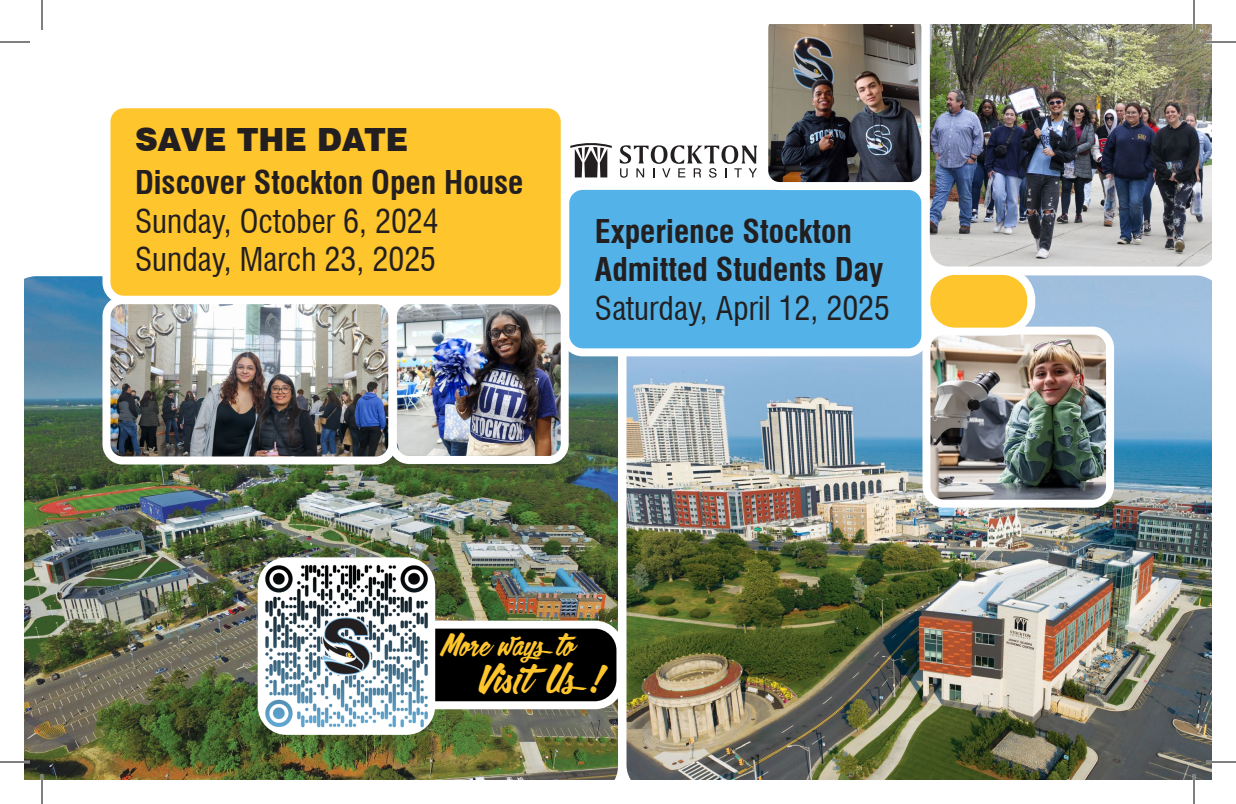
<style>
.page{position:relative;width:1236px;height:804px;background:#fff}
.page>*{position:absolute;margin:0;border:0;box-sizing:border-box;transform-origin:0 0}
.t1{font:37.2px "Calgary Script OT";letter-spacing:.02em;color:#fec52c}
.t2{font:700 condensed 32px/38.4px "Swiss 721 BT";color:#231f20}
.t3{font:condensed 32px/38.4px "Swiss 721 BT";color:#231f20}
.t4{font:900 32px "Swiss 721 BT";color:#231f20}
.t5{font:29.2px "Calgary Script OT";letter-spacing:.02em;color:#fec52c}
</style>
<div class="page">
<img style="left:627px;top:275px;width:585px;height:505px">
<img style="left:24px;top:276px;width:594px;height:504px">
<div style="left:565px;top:186px;width:360px;height:166px;background:#53b3e8;border-radius:17px"></div>
<div style="left:561px;top:182px;width:368px;height:174px;border:8px solid #fff;border-radius:17px"></div>
<div style="left:402px;top:625px;width:218px;height:80px;background:#000001;border-radius:26px"></div>
<div style="left:398px;top:621px;width:226px;height:88px;border:8px solid #fff;border-radius:26px"></div>
<img style="left:620px;top:24px;width:302px;height:166px">
<svg style="left:570px;top:143px;width:42px;height:34px"></svg>
<img style="left:106px;top:300px;width:286px;height:160px">
<div style="left:102px;top:296px;width:294px;height:168px;border:8px solid #fff;border-radius:16px"></div>
<div style="left:923px;top:324px;width:18px;height:23px;background:#fff"></div>
<div style="left:551px;top:292px;width:18px;height:23px;background:#fff"></div>
<img style="left:926px;top:331px;width:184px;height:173px">
<div style="left:922px;top:327px;width:192px;height:181px;border:8px solid #fff;border-radius:18px"></div>
<img style="left:398px;top:305px;width:162px;height:150px">
<div style="left:389px;top:296px;width:180px;height:168px;border:8px solid #fff;border-radius:16px"></div>
<div style="left:106px;top:104px;width:459px;height:196px;background:#fec52c;border-radius:17px"></div>
<div style="left:102px;top:100px;width:467px;height:204px;border:8px solid #fff;border-radius:17px"></div>
<img style="left:258px;top:557px;width:177px;height:178px">
<div style="left:924px;top:261px;width:21px;height:74px;background:#fff"></div>
<img style="left:922px;top:24px;width:290px;height:251px">
<div style="left:926px;top:271px;width:105px;height:61px;background:#fec52c;border-radius:29px"></div>
<div style="left:922px;top:267px;width:113px;height:69px;border:8px solid #fff;border-radius:29px"></div>
<hr style="left:1206px;top:41px;width:30px;height:2px;background:#fff">
<hr style="left:0;top:761px;width:30px;height:2px;background:#fff">
<hr style="left:1206px;top:761px;width:30px;height:2px;background:#fff">
<hr style="left:41px;top:774px;width:2px;height:30px;background:#fff">
<hr style="left:1193px;top:0;width:2px;height:30px;background:#fff">
<hr style="left:1193px;top:774px;width:2px;height:30px;background:#fff">
<hr style="left:0;top:42px;width:30px;height:1px;background:#000">
<hr style="left:1206px;top:42px;width:30px;height:1px;background:#000">
<hr style="left:0;top:762px;width:30px;height:1px;background:#000">
<hr style="left:1206px;top:762px;width:30px;height:1px;background:#000">
<hr style="left:42px;top:0;width:1px;height:30px;background:#000">
<hr style="left:42px;top:774px;width:1px;height:30px;background:#000">
<hr style="left:1194px;top:0;width:1px;height:30px;background:#000">
<hr style="left:1194px;top:774px;width:1px;height:30px;background:#000">
<p class="t4" style="left:135px;top:120px;width:274px">SAVE THE DATE</p>
<p class="t2" style="left:135px;top:163px;width:390px">Discover Stockton Open House</p>
<p class="t3" style="left:135px;top:202px;width:305px">Sunday, October 6, 2024<br>Sunday, March 23, 2025</p>
<p class="t2" style="left:595px;top:212px;width:290px">Experience Stockton<br>Admitted Students Day</p>
<p class="t3" style="left:595px;top:289px;width:297px">Saturday, April 12, 2025</p>
<p class="t5" style="left:441px;top:626px;width:134px">More ways to</p>
<p class="t1" style="left:479px;top:655px;width:123px">Visit Us!</p>
</div>
